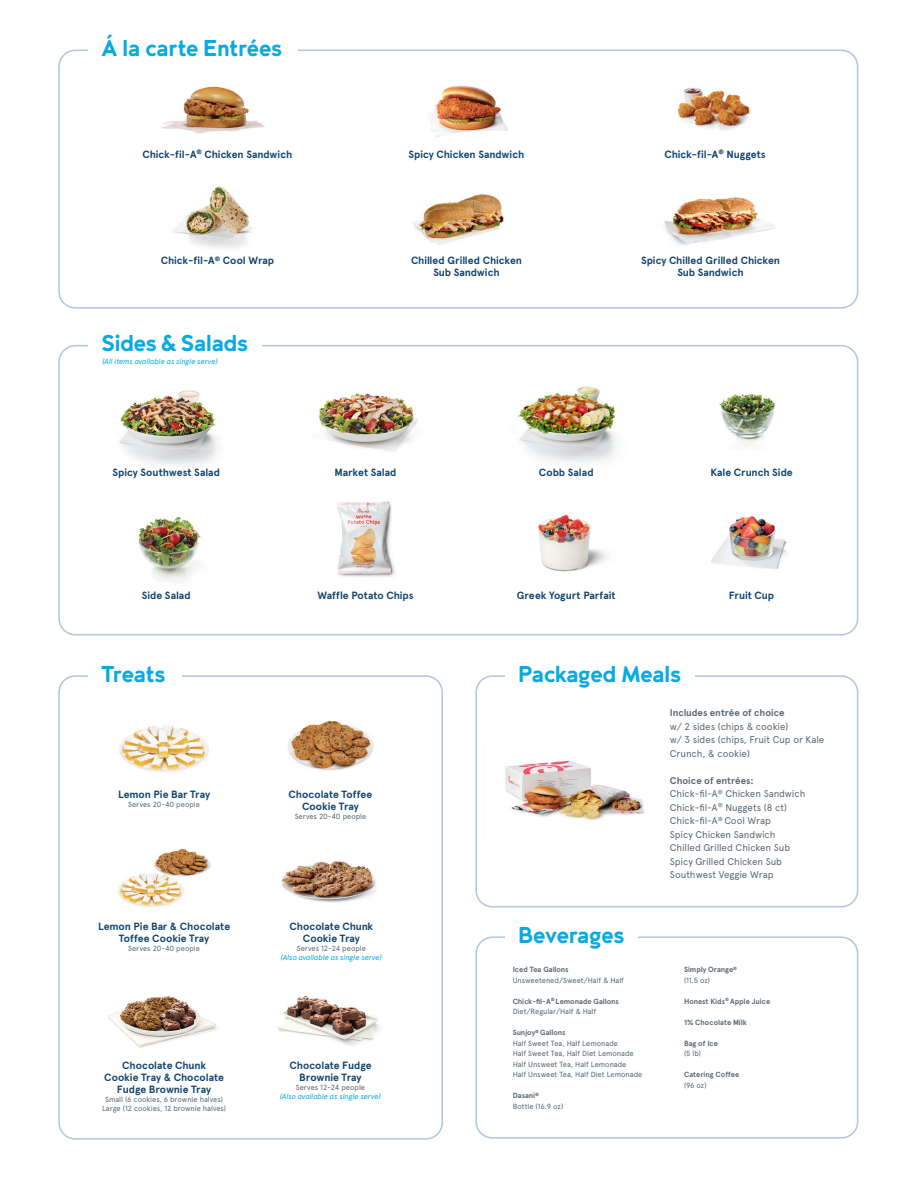
<style>
.page{position:relative;width:918px;height:1188px;background:#fff}
.page>*{position:absolute;margin:0;border:0;box-sizing:border-box;transform-origin:0 0}
.t1{font:22.5px "OC Format Sans Print X Bd";color:#0aa9e1}
.t2{font:700 10.5px/12px "Apercu";letter-spacing:-.005em;color:#10426b;text-align:center}
.t3{font:9.75px/13.5px "Apercu";letter-spacing:-.01em;color:#5b6770}
.t4{font:700 9.75px "Apercu";color:#5b6770}
.t5{font:7.5px/10.5px "Apercu";letter-spacing:-.005em;color:#5b6770}
.t6{font:700 7.5px/10.5px "Apercu";letter-spacing:-.005em;color:#5b6770}
.t7{font:italic 7.5px "Apercu";letter-spacing:-.02em;color:#0aa9e1}
.s1{font-weight:700}
.s2{font-weight:400}
</style>
<div class="page">
<img style="left:108px;top:996px;width:111px;height:52px">
<img style="left:319px;top:392px;width:99px;height:60px">
<img style="left:337px;top:501px;width:58px;height:76px">
<img style="left:517px;top:386px;width:100px;height:77px">
<img style="left:711px;top:516px;width:77px;height:54px">
<img style="left:663px;top:197px;width:112px;height:48px">
<div style="left:58px;top:50px;width:800px;height:259px;border:2px solid #b6c8de;border-radius:16px"></div>
<div style="left:88px;top:37px;width:209px;height:24px;background:#fff"></div>
<img style="left:428px;top:85px;width:80px;height:52px">
<img style="left:677px;top:87px;width:75px;height:43px">
<img style="left:173px;top:186px;width:80px;height:62px">
<img style="left:413px;top:194px;width:91px;height:50px">
<img style="left:538px;top:514px;width:69px;height:58px">
<img style="left:138px;top:516px;width:64px;height:66px">
<img style="left:719px;top:393px;width:57px;height:52px">
<img style="left:119px;top:390px;width:98px;height:75px">
<div style="left:58px;top:345px;width:800px;height:291px;border:2px solid #b6c8de;border-radius:16px"></div>
<div style="left:88px;top:334px;width:174px;height:24px;background:#fff"></div>
<div style="left:58px;top:675px;width:385px;height:465px;border:2px solid #b6c8de;border-radius:16px"></div>
<div style="left:88px;top:664px;width:94px;height:24px;background:#fff"></div>
<img style="left:119px;top:725px;width:90px;height:47px">
<img style="left:288px;top:720px;width:86px;height:51px">
<img style="left:118px;top:848px;width:93px;height:60px">
<img style="left:281px;top:861px;width:95px;height:42px">
<img style="left:505px;top:760px;width:139px;height:60px">
<div style="left:475px;top:675px;width:383px;height:233px;border:2px solid #b6c8de;border-radius:16px"></div>
<div style="left:505px;top:664px;width:190px;height:24px;background:#fff"></div>
<div style="left:475px;top:936px;width:383px;height:203px;border:2px solid #b6c8de;border-radius:16px"></div>
<div style="left:505px;top:926px;width:133px;height:24px;background:#fff"></div>
<img style="left:161px;top:86px;width:104px;height:48px">
<img style="left:277px;top:995px;width:103px;height:51px">
<h1 class="t1" style="left:101px;top:34px;width:182px">Á la carte Entrées</h1>
<p class="t2" style="left:142px;top:148px;width:151px">Chick-fil-A<sup>®</sup> Chicken Sandwich</p>
<p class="t2" style="left:409px;top:148px;width:117px">Spicy Chicken Sandwich</p>
<p class="t2" style="left:664px;top:148px;width:103px">Chick-fil-A<sup>®</sup> Nuggets</p>
<p class="t2" style="left:161px;top:255px;width:115px">Chick-fil-A<sup>®</sup> Cool Wrap</p>
<h1 class="t1" style="left:101px;top:329px;width:148px">Sides &amp; Salads</h1>
<p class="t7" style="left:102px;top:357px;width:117px">(All items available as single serve)</p>
<p class="t2" style="left:411px;top:255px;width:112px">Chilled Grilled Chicken<br>Sub Sandwich</p>
<p class="t2" style="left:641px;top:255px;width:140px">Spicy Chilled Grilled Chicken<br>Sub Sandwich</p>
<p class="t2" style="left:113px;top:466px;width:109px">Spicy Southwest Salad</p>
<p class="t2" style="left:334px;top:466px;width:64px">Market Salad</p>
<p class="t2" style="left:539px;top:466px;width:56px">Cobb Salad</p>
<p class="t2" style="left:710px;top:466px;width:84px">Kale Crunch Side</p>
<p class="t2" style="left:142px;top:589px;width:50px">Side Salad</p>
<p class="t2" style="left:318px;top:589px;width:97px">Waffle Potato Chips</p>
<p class="t2" style="left:517px;top:589px;width:100px">Greek Yogurt Parfait</p>
<p class="t2" style="left:729px;top:589px;width:47px">Fruit Cup</p>
<h1 class="t1" style="left:101px;top:659px;width:65px">Treats</h1>
<p class="t2" style="left:118px;top:788px;width:93px">Lemon Pie Bar Tray</p>
<p class="t5" style="left:128px;top:799px;width:73px">Serves 20-40 people</p>
<p class="t2" style="left:289px;top:788px;width:85px">Chocolate Toffee<br>Cookie Tray</p>
<p class="t5" style="left:295px;top:811px;width:73px">Serves 20-40 people</p>
<p class="t2" style="left:98px;top:920px;width:134px">Lemon Pie Bar &amp; Chocolate<br>Toffee Cookie Tray</p>
<p class="t5" style="left:128px;top:943px;width:73px">Serves 20-40 people</p>
<p class="t2" style="left:104px;top:1059px;width:121px">Chocolate Chunk<br>Cookie Tray &amp; Chocolate<br>Fudge Brownie Tray</p>
<p class="t5" style="left:102px;top:1095px;width:126px;line-height:9px;text-align:center">Small (6 cookies, 6 brownie halves)<br>Large (12 cookies, 12 brownie halves)</p>
<p class="t2" style="left:290px;top:920px;width:85px">Chocolate Chunk<br>Cookie Tray</p>
<p class="t5" style="left:297px;top:943px;width:71px">Serves 12-24 people</p>
<p class="t7" style="left:281px;top:953px;width:102px">(Also available as single serve)</p>
<p class="t2" style="left:289px;top:1059px;width:84px">Chocolate Fudge<br>Brownie Tray</p>
<p class="t5" style="left:296px;top:1082px;width:71px">Serves 12-24 people</p>
<p class="t7" style="left:280px;top:1092px;width:102px">(Also available as single serve)</p>
<h1 class="t1" style="left:519px;top:659px;width:164px">Packaged Meals</h1>
<p class="t4" style="left:670px;top:707px;width:116px">Includes entrée of choice</p>
<p class="t3" style="left:670px;top:719px;width:156px">w/ 2 sides (chips &amp; cookie)<br>w/ 3 sides (chips, Fruit Cup or Kale<br>Crunch, &amp; cookie)</p>
<p class="t3" style="left:670px;top:773px;width:137px"><span class="s1">Choice of entrées:<br></span>Chick-fil-A<sup>®</sup> Chicken Sandwich<br>Chick-fil-A<sup>®</sup> Nuggets (8 ct)<br>Chick-fil-A<sup>®</sup> Cool Wrap<br>Spicy Chicken Sandwich<br>Chilled Grilled Chicken Sub<br>Spicy Grilled Chicken Sub<br>Southwest Veggie Wrap</p>
<h1 class="t1" style="left:519px;top:921px;width:107px">Beverages</h1>
<p class="t6" style="left:513px;top:965px;width:57px">Iced Tea Gallons</p>
<p class="t5" style="left:513px;top:975px;width:113px">Unsweetened/Sweet/Half &amp; Half</p>
<p class="t6" style="left:513px;top:996px;width:108px">Chick-fil-A<sup>®</sup> Lemonade Gallons<br><span class="s2">Diet/Regular/Half &amp; Half</span></p>
<p class="t5" style="left:513px;top:1027px;width:131px"><span class="s1">Sunjoy</span><sup>®</sup> <span class="s1">Gallons<br></span>Half Sweet Tea, Half Lemonade<br>Half Sweet Tea, Half Diet Lemonade<br>Half Unsweet Tea, Half Lemonade<br>Half Unsweet Tea, Half Diet Lemonade</p>
<p class="t5" style="left:513px;top:1090px;width:52px"><span class="s1">Dasani</span><sup>®<br></sup>Bottle (16.9 oz)</p>
<p class="t6" style="left:684px;top:965px;width:55px">Simply Orange<sup>® </sup><span class="s2">(11.5 oz)</span></p>
<p class="t6" style="left:684px;top:996px;width:88px">Honest Kids<sup>®</sup> Apple Juice</p>
<p class="t6" style="left:684px;top:1017px;width:64px">1% Chocolate Milk</p>
<p class="t6" style="left:684px;top:1038px;width:35px">Bag of Ice</p>
<p class="t5" style="left:684px;top:1048px;width:19px">(5 lb)</p>
<p class="t6" style="left:684px;top:1070px;width:57px">Catering Coffee</p>
<p class="t5" style="left:684px;top:1080px;width:24px">(96 oz)</p>
</div>
